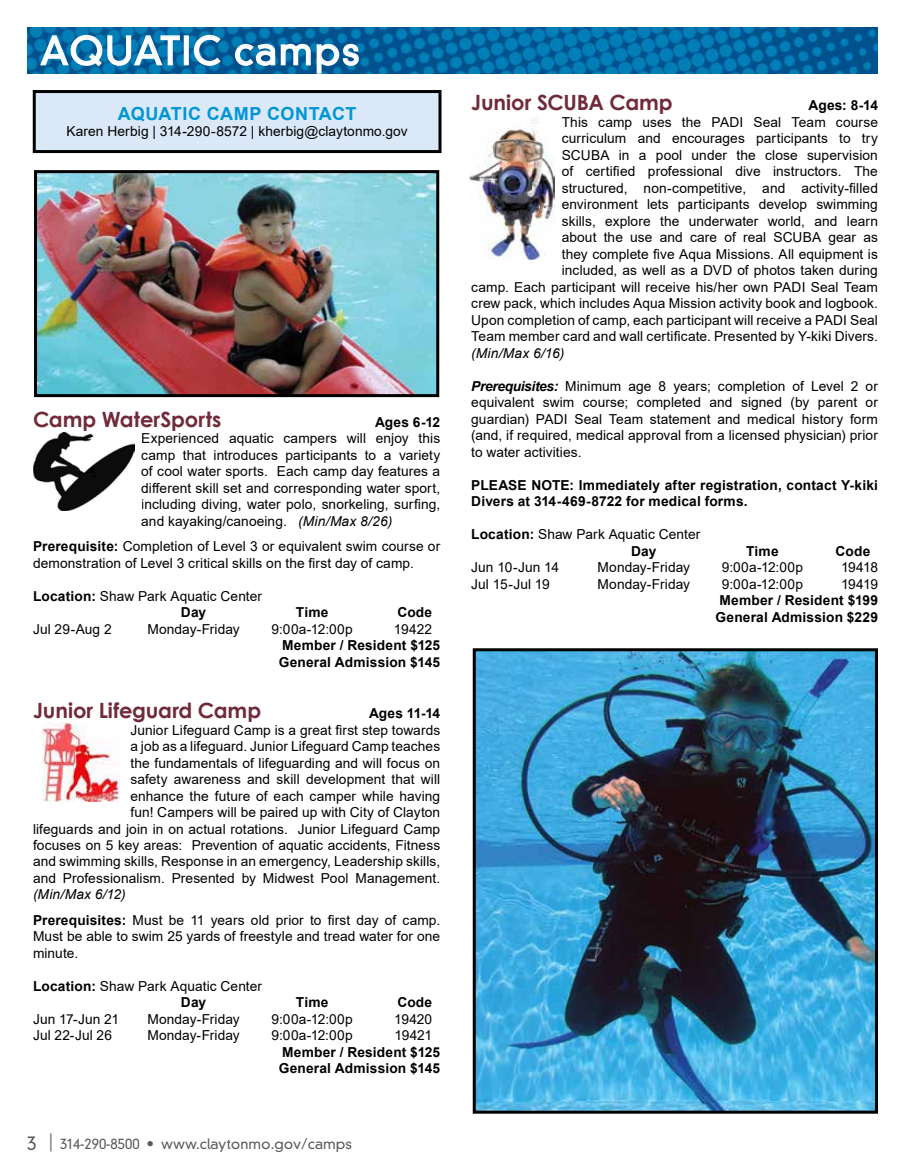
<style>
.page{position:relative;width:905px;height:1175px;background:#fff}
.page>*{position:absolute;margin:0;border:0;box-sizing:border-box;transform-origin:0 0}
.t1{font:300 37.5px "DIN Neuzeit Grotesk LT Pro";letter-spacing:.05em;color:#fff}
.t2{font:700 21px "Century Gothic";letter-spacing:-.005em;color:#712a39}
.t3{font:300 18.3px "DIN Neuzeit Grotesk LT Pro";color:#58595b;scale:.77 1}
.t4{font:300 18.3px "DIN Neuzeit Grotesk LT Pro";color:#58595b}
.t5{font:700 18px "Arial";letter-spacing:.025em;color:#0096d6}
.t6{font:300 13.95px "DIN Neuzeit Grotesk LT Pro";color:#58595b}
.t7{font:13.8px/16.5px "Arial";letter-spacing:.005em;color:#000}
.t8{font:700 13.8px/16.5px "Arial";letter-spacing:.015em;color:#000}
.t9{font:italic 13.8px "Arial";letter-spacing:.01em;color:#000}
.s1{font-style:italic}
.s2{font-weight:700}
.s3{font-weight:700;font-style:italic}
</style>
<div class="page">
<img style="left:470px;top:120px;width:84px;height:139px">
<img style="left:43px;top:722px;width:76px;height:79px">
<img style="left:33px;top:433px;width:101px;height:77px">
<img style="left:38px;top:174px;width:397px;height:219px">
<div style="left:34px;top:170px;width:405px;height:227px;border:3px solid #000"></div>
<img style="left:476px;top:652px;width:398px;height:457px">
<div style="left:472px;top:648px;width:406px;height:465px;border:3px solid #000"></div>
<img style="left:27px;top:27px;width:850px;height:47px">
<svg style="left:39px;top:34px;width:142px;height:33px"></svg>
<div style="left:184px;top:35px;width:5px;height:30px;border:2px solid #fff"></div>
<svg style="left:193px;top:34px;width:29px;height:33px"></svg>
<svg style="left:234px;top:43px;width:125px;height:31px"></svg>
<div style="left:34px;top:92px;width:406px;height:60px;background:#dae8f7"></div>
<div style="left:33px;top:90px;width:408px;height:63px;border:3px solid #000"></div>
<h1 class="t1" style="left:40px;top:28px;width:320px">AQUATIC camps</h1>
<h3 class="t5" style="left:118px;top:101px;width:240px">AQUATIC CAMP CONTACT</h3>
<p class="t7" style="left:67px;top:123px;width:342px">Karen Herbig | 314-290-8572 | kherbig@claytonmo.gov</p>
<h2 class="t2" style="left:33px;top:403px;width:190px">Camp WaterSports</h2>
<p class="t8" style="left:375px;top:414px;width:67px">Ages 6-12</p>
<p class="t7" style="left:141px;top:430px;width:300px;text-align:justify">Experienced aquatic campers will enjoy this camp that introduces participants to a variety of cool water sports. Each camp day features a different skill set and corresponding water sport, including diving, water polo, snorkeling, surfing, and kayaking/canoeing. <span class="s1">(Min/Max 8/26)</span></p>
<p class="t7" style="left:33px;top:538px;width:409px"><span class="s2">Prerequisite:</span> Completion of Level 3 or equivalent swim course or demonstration of Level 3 critical skills on the first day of camp.</p>
<p class="t7" style="left:181px;top:587px;width:83px;text-indent:-148px"><span class="s2">Location:</span> Shaw Park Aquatic Center<br><span class="s2">Day</span></p>
<p class="t8" style="left:296px;top:604px;width:34px">Time</p>
<p class="t8" style="left:397px;top:604px;width:36px">Code</p>
<p class="t7" style="left:33px;top:620px;width:80px">Jul 29-Aug 2</p>
<p class="t7" style="left:147px;top:620px;width:94px">Monday-Friday</p>
<p class="t7" style="left:271px;top:620px;width:83px">9:00a-12:00p</p>
<p class="t7" style="left:394px;top:620px;width:40px">19422</p>
<p class="t8" style="left:279px;top:637px;width:163px">Member / Resident $125<br>General Admission $145</p>
<h2 class="t2" style="left:33px;top:694px;width:230px">Junior Lifeguard Camp</h2>
<p class="t8" style="left:369px;top:705px;width:73px">Ages 11-14</p>
<p class="t7" style="left:33px;top:721px;width:409px;text-align:right">Junior Lifeguard Camp is a great first step towards<br>a job as a lifeguard. Junior Lifeguard Camp teaches<br>the fundamentals of lifeguarding and will focus on<br>safety awareness and skill development that will<br>enhance the future of each camper while having<br>fun! Campers will be paired up with City of Clayton<br>lifeguards and join in on actual rotations. Junior Lifeguard Camp focuses on 5 key areas: Prevention of aquatic accidents, Fitness and swimming skills, Response in an emergency, Leadership skills, and Professionalism. Presented by Midwest Pool Management.</p>
<p class="t7" style="left:33px;top:881px;width:409px;line-height:25.5px"><span class="s1">(Min/Max 6/12)<br></span><span class="s2">Prerequisites:</span> Must be 11 years old prior to first day of camp.</p>
<p class="t7" style="left:33px;top:928px;width:409px">Must be able to swim 25 yards of freestyle and tread water for one minute.</p>
<p class="t7" style="left:181px;top:977px;width:83px;text-indent:-148px"><span class="s2">Location:</span> Shaw Park Aquatic Center<br><span class="s2">Day</span></p>
<p class="t8" style="left:296px;top:994px;width:34px">Time</p>
<p class="t8" style="left:397px;top:994px;width:36px">Code</p>
<p class="t7" style="left:33px;top:1010px;width:88px">Jun 17-Jun 21</p>
<p class="t7" style="left:147px;top:1010px;width:94px">Monday-Friday</p>
<p class="t7" style="left:271px;top:1010px;width:83px">9:00a-12:00p</p>
<p class="t7" style="left:394px;top:1010px;width:40px">19420</p>
<p class="t7" style="left:33px;top:1027px;width:80px">Jul 22-Jul 26</p>
<p class="t7" style="left:147px;top:1027px;width:94px">Monday-Friday</p>
<p class="t7" style="left:271px;top:1027px;width:83px">9:00a-12:00p</p>
<p class="t7" style="left:394px;top:1027px;width:39px">19421</p>
<p class="t8" style="left:279px;top:1043px;width:163px">Member / Resident $125<br>General Admission $145</p>
<h3 class="t3" style="left:50px;top:1129px;width:6px">|</h3>
<h3 class="t4" style="left:27px;top:1132px;width:11px">3</h3>
<p class="t6" style="left:60px;top:1136px;width:293px">314-290-8500 • www.claytonmo.gov/camps</p>
<h2 class="t2" style="left:471px;top:87px;width:203px">Junior SCUBA Camp</h2>
<p class="t8" style="left:808px;top:97px;width:71px">Ages: 8-14</p>
<p class="t7" style="left:471px;top:114px;width:408px;text-align:right">This camp uses the PADI Seal Team course<br>curriculum and encourages participants to try<br>SCUBA in a pool under the close supervision<br>of certified professional dive instructors. The<br>structured, non-competitive, and activity-filled<br>environment lets participants develop swimming<br>skills, explore the underwater world, and learn<br>about the use and care of real SCUBA gear as<br>they complete five Aqua Missions. All equipment is<br>included, as well as a DVD of photos taken during<br>camp. Each participant will receive his/her own PADI Seal Team crew pack, which includes Aqua Mission activity book and logbook.<br>Upon completion of camp, each participant will receive a PADI Seal Team member card and wall certificate. Presented by Y-kiki Divers.</p>
<p class="t9" style="left:471px;top:344px;width:95px">(Min/Max 6/16)</p>
<p class="t7" style="left:471px;top:377px;width:408px;text-align:justify"><span class="s3">Prerequisites:</span> Minimum age 8 years; completion of Level 2 or equivalent swim course; completed and signed (by parent or guardian) PADI Seal Team statement and medical history form (and, if required, medical approval from a licensed physician) prior to water activities.</p>
<p class="t8" style="left:471px;top:476px;width:408px">PLEASE NOTE: Immediately after registration, contact Y-kiki<br>Divers at 314-469-8722 for medical forms.</p>
<p class="t7" style="left:631px;top:526px;width:71px;text-indent:-160px"><span class="s2">Location:</span> Shaw Park Aquatic Center<br><span class="s2">Day</span></p>
<p class="t8" style="left:746px;top:542px;width:34px">Time</p>
<p class="t8" style="left:835px;top:542px;width:36px">Code</p>
<p class="t7" style="left:471px;top:559px;width:89px">Jun 10-Jun 14</p>
<p class="t7" style="left:597px;top:559px;width:94px">Monday-Friday</p>
<p class="t7" style="left:721px;top:559px;width:83px">9:00a-12:00p</p>
<p class="t7" style="left:841px;top:559px;width:38px">19418</p>
<p class="t7" style="left:471px;top:575px;width:80px">Jul 15-Jul 19</p>
<p class="t7" style="left:597px;top:575px;width:94px">Monday-Friday</p>
<p class="t7" style="left:721px;top:575px;width:83px">9:00a-12:00p</p>
<p class="t7" style="left:841px;top:575px;width:38px">19419</p>
<p class="t8" style="left:715px;top:592px;width:164px">Member / Resident $199<br>General Admission $229</p>
</div>
